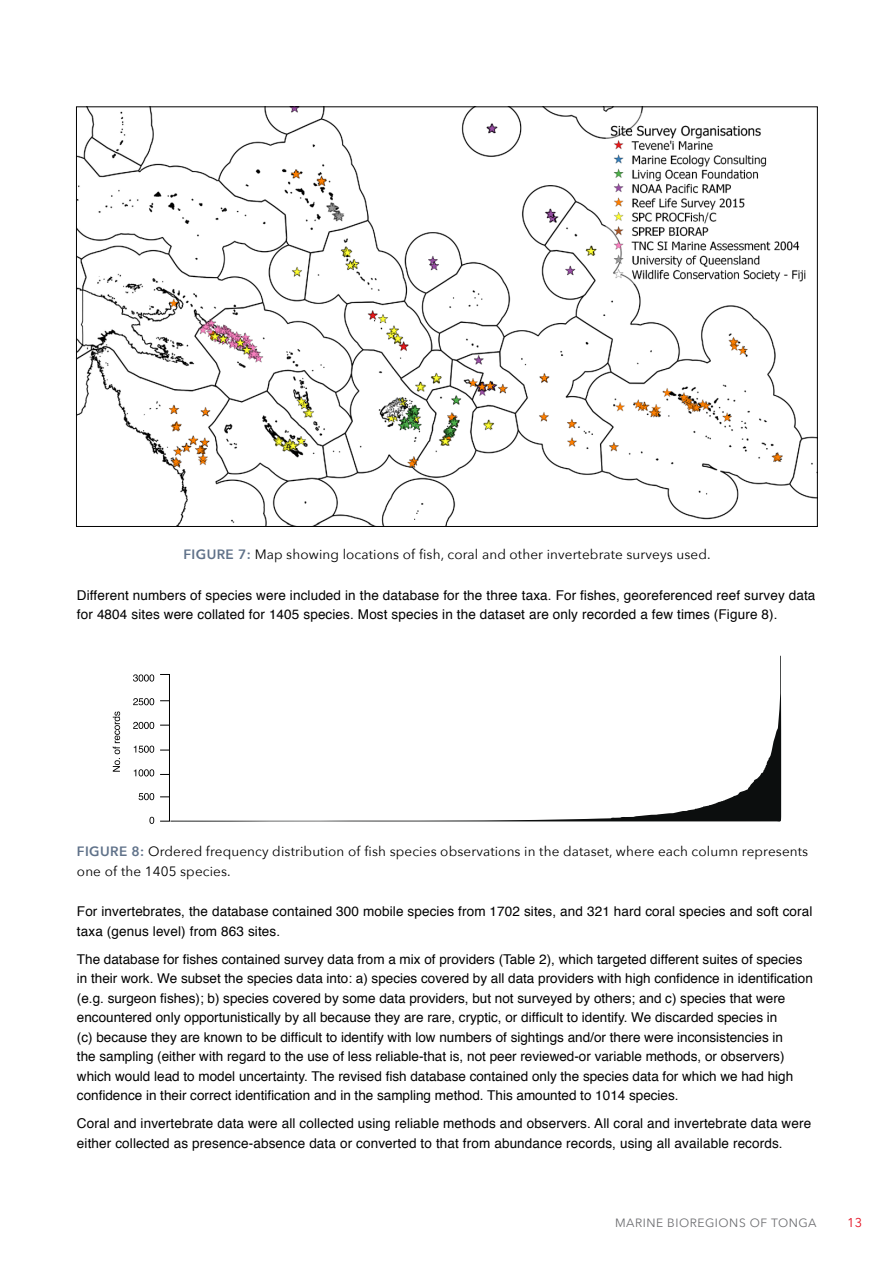
<style>
.page{position:relative;width:893px;height:1263px;background:#fff}
.page>*{position:absolute;margin:0;border:0;box-sizing:border-box;transform-origin:0 0}
.t1{font:13.5px/19.5px "Helvetica";color:#000}
.t2{font:13.5px/19.5px "Avenir Next";letter-spacing:.01em;color:#000}
.t3{font:12.75px "Avenir Next";color:#e40f20}
.t4{font:12px "Avenir Next";letter-spacing:.045em;color:#6d6e71}
.s1{font-weight:600;color:#5f7189}
</style>
<div class="page">
<img style="left:78px;top:109px;width:737px;height:416px">
<svg style="left:149px;top:817px;width:5px;height:7px"></svg>
<svg style="left:139px;top:793px;width:15px;height:7px"></svg>
<svg style="left:134px;top:769px;width:20px;height:7px"></svg>
<svg style="left:134px;top:746px;width:20px;height:7px"></svg>
<svg style="left:133px;top:722px;width:21px;height:7px"></svg>
<svg style="left:133px;top:698px;width:21px;height:7px"></svg>
<svg style="left:133px;top:674px;width:21px;height:8px"></svg>
<svg style="left:113px;top:711px;width:7px;height:61px"></svg>
<div style="left:160px;top:674px;width:10px;height:148px;border:1px solid #000"></div>
<svg style="left:170px;top:656px;width:611px;height:166px"></svg>
<p class="t2" style="left:183px;top:544px;width:529px"><span class="s1">FIGURE 7:</span> Map showing locations of fish, coral and other invertebrate surveys used.</p>
<p class="t1" style="left:77px;top:586px;width:740px">Different numbers of species were included in the database for the three taxa. For fishes, georeferenced reef survey data for 4804 sites were collated for 1405 species. Most species in the dataset are only recorded a few times (Figure 8).</p>
<p class="t2" style="left:77px;top:841px;width:733px"><span class="s1">FIGURE 8:</span> Ordered frequency distribution of fish species observations in the dataset, where each column represents one of the 1405 species.</p>
<p class="t1" style="left:77px;top:902px;width:737px">For invertebrates, the database contained 300 mobile species from 1702 sites, and 321 hard coral species and soft coral taxa (genus level) from 863 sites.</p>
<p class="t1" style="left:77px;top:950px;width:737px">The database for fishes contained survey data from a mix of providers (Table 2), which targeted different suites of species in their work. We subset the species data into: a) species covered by all data providers with high confidence in identification (e.g. surgeon fishes); b) species covered by some data providers, but not surveyed by others; and c) species that were encountered only opportunistically by all because they are rare, cryptic, or difficult to identify. We discarded species in<br>(c) because they are known to be difficult to identify with low numbers of sightings and/or there were inconsistencies in<br>the sampling (either with regard to the use of less reliable-that is, not peer reviewed-or variable methods, or observers) which would lead to model uncertainty. The revised fish database contained only the species data for which we had high confidence in their correct identification and in the sampling method. This amounted to 1014 species.</p>
<p class="t1" style="left:77px;top:1114px;width:736px">Coral and invertebrate data were all collected using reliable methods and observers. All coral and invertebrate data were either collected as presence-absence data or converted to that from abundance records, using all available records.</p>
<p class="t4" style="left:615px;top:1213px;width:174px">marine bioregions of tONGA</p>
<p class="t3" style="left:847px;top:1212px;width:17px">13</p>
</div>
